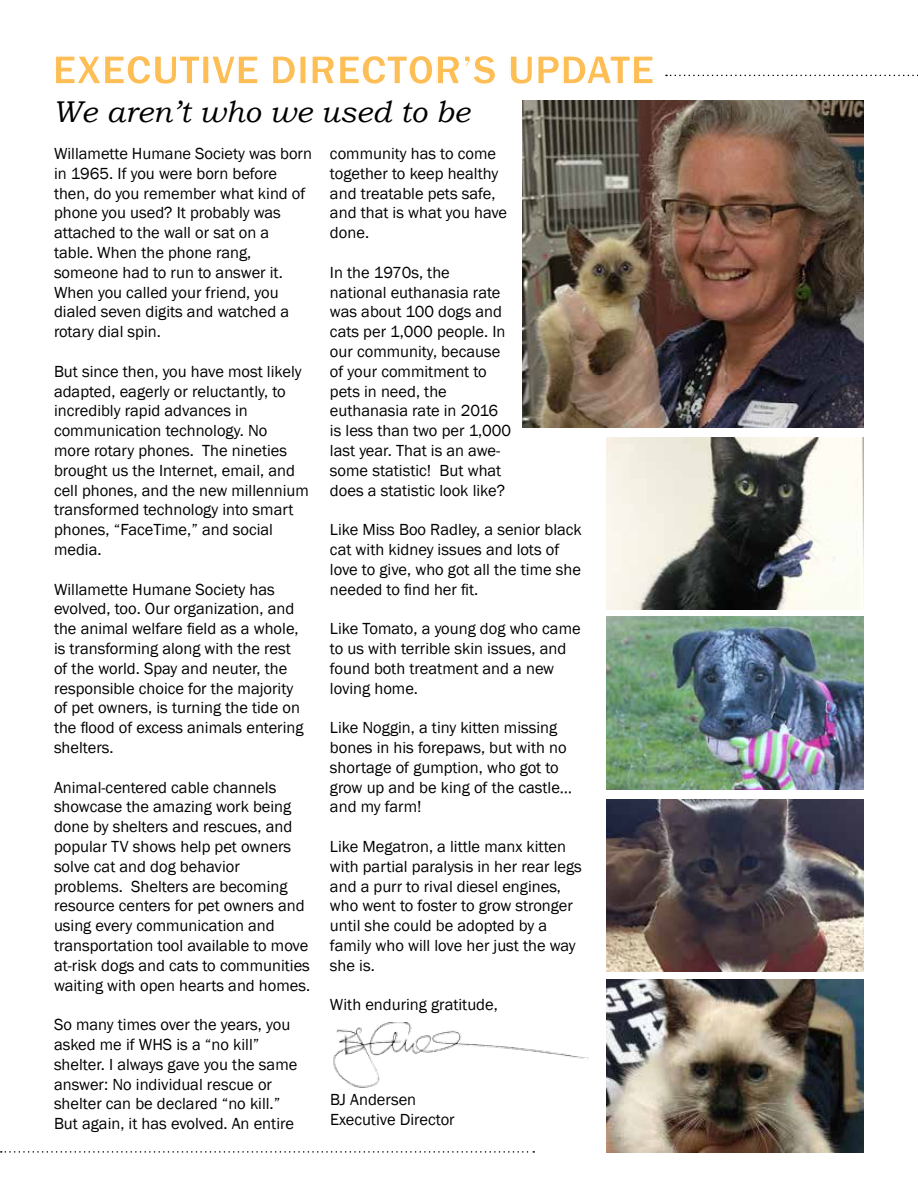
<style>
.page{position:relative;width:918px;height:1188px;background:#fff}
.page>*{position:absolute;margin:0;border:0;box-sizing:border-box;transform-origin:0 0}
.t1{font:600 42px "Franklin Gothic";color:#fdbe56}
.t2{font:italic 30px "Bookman Old Style";color:#000}
.t3{font:16.5px/19.8px "Franklin Gothic";color:#000}
</style>
<div class="page">
<img style="left:523px;top:101px;width:341px;height:327px">
<img style="left:333px;top:1022px;width:255px;height:66px">
<svg style="left:666px;top:75px;width:252px;height:1px"></svg>
<img style="left:606px;top:437px;width:258px;height:173px">
<img style="left:606px;top:616px;width:258px;height:173px">
<img style="left:606px;top:980px;width:258px;height:173px">
<svg style="left:1px;top:1151px;width:533px;height:2px"></svg>
<img style="left:606px;top:800px;width:258px;height:171px">
<h1 class="t1" style="left:52px;top:44px;width:603px">EXECUTIVE DIRECTOR’S UPDATE</h1>
<h2 class="t2" style="left:52px;top:91px;width:419px">We aren’t who we used to be</h2>
<p class="t3" style="left:54px;top:144px;width:260px">Willamette Humane Society was born in 1965. If you were born before then, do you remember what kind of phone you used? It probably was attached to the wall or sat on a table. When the phone rang, someone had to run to answer it.<br>When you called your friend, you dialed seven digits and watched a rotary dial spin.</p>
<p class="t3" style="left:54px;top:362px;width:256px">But since then, you have most likely adapted, eagerly or reluctantly, to incredibly rapid advances in communication technology. No<br>more rotary phones. The nineties brought us the Internet, email, and cell phones, and the new millennium transformed technology into smart phones, “FaceTime,” and social media.</p>
<p class="t3" style="left:54px;top:579px;width:251px">Willamette Humane Society has evolved, too. Our organization, and the animal welfare field as a whole, is transforming along with the rest of the world. Spay and neuter, the responsible choice for the majority of pet owners, is turning the tide on the flood of excess animals entering shelters.</p>
<p class="t3" style="left:54px;top:777px;width:258px">Animal-centered cable channels showcase the amazing work being done by shelters and rescues, and popular TV shows help pet owners solve cat and dog behavior problems. Shelters are becoming resource centers for pet owners and using every communication and transportation tool available to move at-risk dogs and cats to communities waiting with open hearts and homes.</p>
<p class="t3" style="left:54px;top:1015px;width:245px">So many times over the years, you asked me if WHS is a “no kill” shelter. I always gave you the same answer: No individual rescue or shelter can be declared “no kill.”<br>But again, it has evolved. An entire</p>
<p class="t3" style="left:330px;top:144px;width:179px">community has to come together to keep healthy and treatable pets safe, and that is what you have done.</p>
<p class="t3" style="left:330px;top:263px;width:183px">In the 1970s, the<br>national euthanasia rate was about 100 dogs and cats per 1,000 people. In our community, because of your commitment to pets in need, the euthanasia rate in 2016 is less than two per 1,000 last year. That is an awe&shy;some statistic! But what does a statistic look like?</p>
<p class="t3" style="left:330px;top:520px;width:253px">Like Miss Boo Radley, a senior black cat with kidney issues and lots of love to give, who got all the time she needed to find her fit.</p>
<p class="t3" style="left:330px;top:619px;width:252px">Like Tomato, a young dog who came to us with terrible skin issues, and found both treatment and a new loving home.</p>
<p class="t3" style="left:330px;top:718px;width:244px">Like Noggin, a tiny kitten missing bones in his forepaws, but with no shortage of gumption, who got to grow up and be king of the castle… and my farm!</p>
<p class="t3" style="left:330px;top:837px;width:253px">Like Megatron, a little manx kitten with partial paralysis in her rear legs and a purr to rival diesel engines, who went to foster to grow stronger until she could be adopted by a family who will love her just the way she is.</p>
<p class="t3" style="left:330px;top:995px;width:169px">With enduring gratitude,</p>
<p class="t3" style="left:330px;top:1090px;width:126px">BJ Andersen<br>Executive Director</p>
</div>
